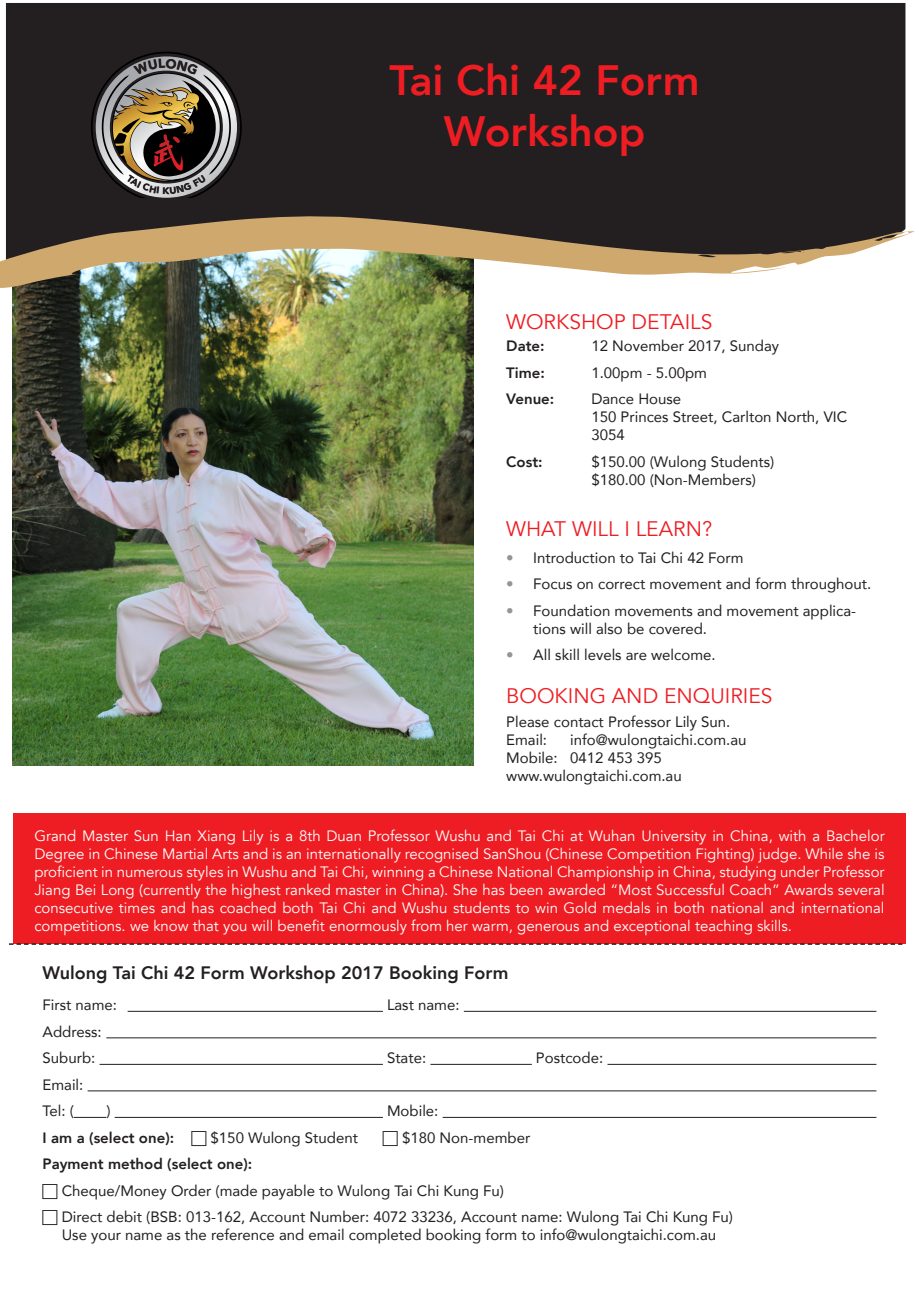
<style>
.page{position:relative;width:919px;height:1289px;background:#fff}
.page>*{position:absolute;margin:0;border:0;box-sizing:border-box;transform-origin:0 0}
.t1{font:800 42.3px/50.8px "Avenir";color:#ee1d23;text-align:center}
.t2{font:21px "Avenir";color:#ee1d23}
.t3{font:800 18px "Avenir";color:#231f20}
.t4{font:15px/18px "Avenir";color:#231f20}
.t5{font:15px/18px "Avenir";color:#fff;text-align:justify}
.t6{font:800 15px "Avenir";color:#231f20}
.s1{color:#939598}
</style>
<div class="page">
<img style="left:13px;top:288px;width:460px;height:477px">
<div style="left:6px;top:3px;width:899px;height:212px;background:#231f20"></div>
<hr style="left:128px;top:1010px;width:255px;height:1px;background:#231f20">
<hr style="left:464px;top:1010px;width:412px;height:1px;background:#231f20">
<hr style="left:106px;top:1037px;width:770px;height:1px;background:#231f20">
<hr style="left:99px;top:1063px;width:284px;height:1px;background:#231f20">
<hr style="left:430px;top:1063px;width:101px;height:1px;background:#231f20">
<hr style="left:607px;top:1063px;width:269px;height:1px;background:#231f20">
<hr style="left:88px;top:1090px;width:788px;height:1px;background:#231f20">
<hr style="left:74px;top:1116px;width:32px;height:1px;background:#231f20">
<hr style="left:115px;top:1116px;width:268px;height:1px;background:#231f20">
<hr style="left:442px;top:1116px;width:434px;height:1px;background:#231f20">
<div style="left:13px;top:812px;width:892px;height:131px;background:#ee1d23"></div>
<svg style="left:404px;top:202px;width:501px;height:96px;fill:#231f20"></svg>
<img style="left:0;top:215px;width:914px;height:73px">
<svg style="left:9px;top:943px;width:893px;height:1px"></svg>
<svg style="left:91px;top:52px;width:151px;height:146px;background:#6c635a"></svg>
<h1 class="t1" style="left:389px;top:55px;width:311px">Tai Chi 42 Form<br>Workshop</h1>
<h2 class="t2" style="left:506px;top:309px;width:208px">WORKSHOP DETAILS</h2>
<p class="t6" style="left:506px;top:334px;width:40px">Date:</p>
<p class="t4" style="left:591px;top:336px;width:189px">12 November 2017, Sunday</p>
<p class="t6" style="left:506px;top:360px;width:40px">Time:</p>
<p class="t4" style="left:591px;top:363px;width:117px">1.00pm - 5.00pm</p>
<p class="t6" style="left:506px;top:387px;width:50px">Venue:</p>
<p class="t4" style="left:591px;top:389px;width:257px">Dance House<br>150 Princes Street, Carlton North, VIC<br>3054</p>
<p class="t6" style="left:506px;top:449px;width:38px">Cost:</p>
<p class="t4" style="left:591px;top:452px;width:184px">$150.00 (Wulong Students) $180.00 (Non-Members)</p>
<h2 class="t2" style="left:506px;top:516px;width:207px">WHAT WILL I LEARN?</h2>
<p class="t4" style="left:506px;top:548px;width:239px"><span class="s1">•</span> Introduction to Tai Chi 42 Form</p>
<p class="t4" style="left:506px;top:574px;width:366px"><span class="s1">•</span> Focus on correct movement and form throughout.</p>
<p class="t4" style="left:533px;top:601px;width:324px;text-indent:-27px"><span class="s1">•</span> Foundation movements and movement applica&shy;tions will also be covered.</p>
<p class="t4" style="left:506px;top:645px;width:211px"><span class="s1">•</span> All skill levels are welcome.</p>
<h2 class="t2" style="left:506px;top:683px;width:268px">BOOKING AND ENQUIRIES</h2>
<p class="t4" style="left:506px;top:712px;width:226px">Please contact Professor Lily Sun.<br>Email:</p>
<p class="t4" style="left:506px;top:730px;width:242px;text-indent:64px">info@wulongtaichi.com.au<br>Mobile: 0412 453 395 www.wulongtaichi.com.au</p>
<p class="t5" style="left:34px;top:826px;width:851px">Grand Master Sun Han Xiang Lily is a 8th Duan Professor Wushu and Tai Chi at Wuhan University in China, with a Bachelor Degree in Chinese Martial Arts and is an internationally recognised SanShou (Chinese Competition Fighting) judge. While she is proficient in numerous styles in Wushu and Tai Chi, winning a Chinese National Championship in China, studying under Professor Jiang Bei Long (currently the highest ranked master in China). She has been awarded “Most Successful Coach” Awards several consecutive times and has coached both Tai Chi and Wushu students to win Gold medals in both national and international competitions. we know that you will benefit enormously from her warm, generous and exceptional teaching skills.</p>
<p class="t3" style="left:43px;top:959px;width:467px">Wulong Tai Chi 42 Form Workshop 2017 Booking Form</p>
<p class="t4" style="left:43px;top:995px;width:76px">First name:</p>
<p class="t4" style="left:387px;top:995px;width:74px">Last name:</p>
<p class="t4" style="left:43px;top:1017px;width:61px;line-height:26.5px">Address:<br>Suburb:</p>
<p class="t4" style="left:387px;top:1048px;width:41px">State:</p>
<p class="t4" style="left:536px;top:1048px;width:69px">Postcode:</p>
<p class="t4" style="left:43px;top:1070px;width:42px;line-height:26.5px">Email:<br>Tel: (</p>
<p class="t4" style="left:106px;top:1101px;width:6px">)</p>
<p class="t4" style="left:387px;top:1101px;width:53px">Mobile:</p>
<p class="t6" style="left:43px;top:1125px;width:133px">I am a (select one):</p>
<p class="t4" style="left:211px;top:1128px;width:149px">$150 Wulong Student</p>
<p class="t4" style="left:402px;top:1128px;width:130px">$180 Non-member</p>
<p class="t6" style="left:43px;top:1152px;width:211px">Payment method (select one):</p>
<p class="t4" style="left:62px;top:1176px;width:672px;line-height:26.5px">Cheque/Money Order (made payable to Wulong Tai Chi Kung Fu)<br>Direct debit (BSB: 013-162, Account Number: 4072 33236, Account name: Wulong Tai Chi Kung Fu)</p>
<p class="t4" style="left:62px;top:1225px;width:656px">Use your name as the reference and email completed booking form to info@wulongtaichi.com.au</p>
</div>
